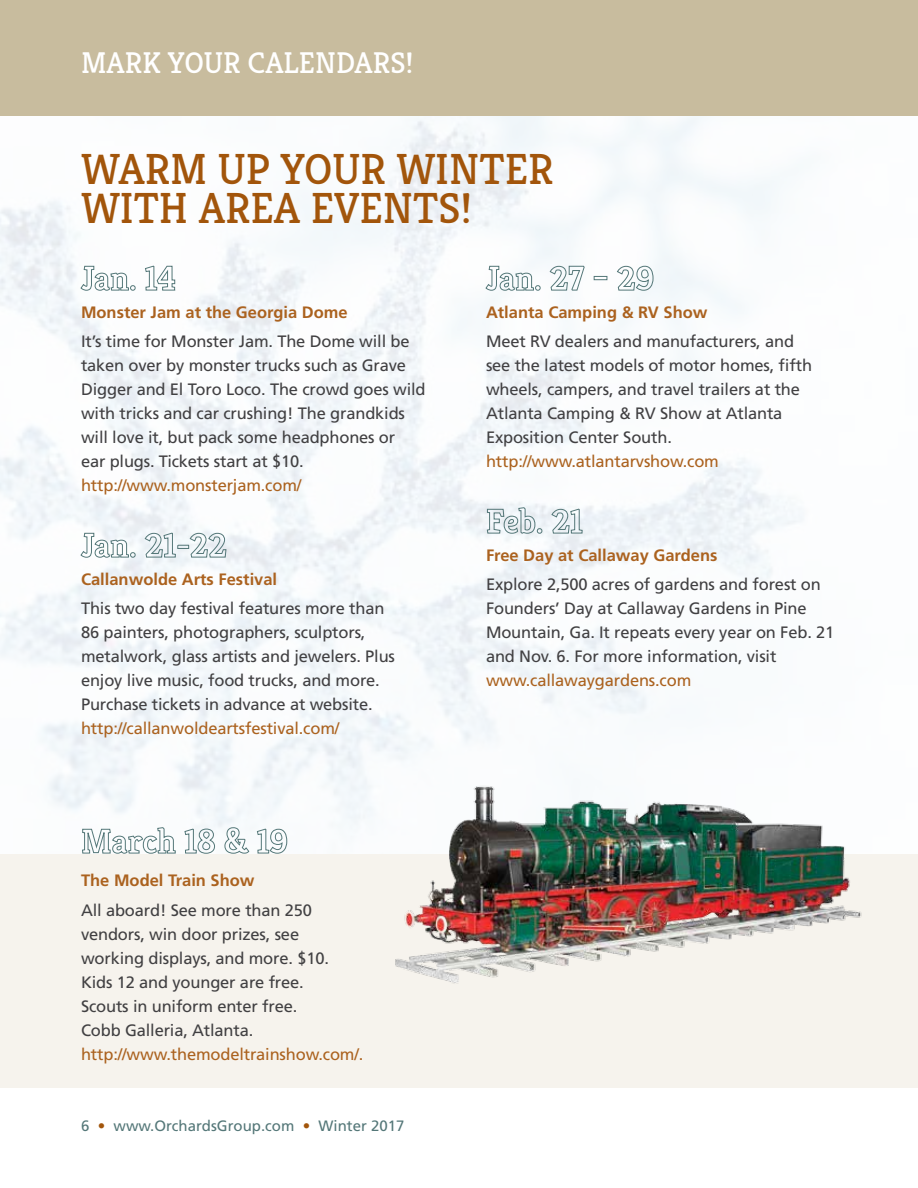
<style>
.page{position:relative;width:918px;height:1188px;background:#fff}
.page>*{position:absolute;margin:0;border:0;box-sizing:border-box;transform-origin:0 0}
.t1{font:43.5px/39px "Kreon";color:#a2550b}
.t2{font:30px "Kreon";color:#fff}
.t3{font:16.5px/24px "Frutiger";letter-spacing:-.01em;color:#414042}
.t4{font:16.5px "Frutiger";letter-spacing:-.01em;color:#ab621f}
.t5{font:700 16.5px "Frutiger";color:#ab621f}
.t6{font:15px "Frutiger";color:#547778}
.s1{color:#a2550b}
</style>
<div class="page">
<svg style="left:80px;top:265px;width:56px;height:26px"></svg>
<svg style="left:144px;top:265px;width:32px;height:26px"></svg>
<svg style="left:80px;top:532px;width:56px;height:26px"></svg>
<svg style="left:144px;top:532px;width:83px;height:26px"></svg>
<svg style="left:485px;top:265px;width:56px;height:26px"></svg>
<svg style="left:549px;top:265px;width:36px;height:26px"></svg>
<div style="left:594px;top:276px;width:13px;height:4px;border:1px solid #547778"></div>
<svg style="left:616px;top:265px;width:38px;height:26px"></svg>
<svg style="left:486px;top:507px;width:57px;height:27px"></svg>
<svg style="left:551px;top:508px;width:32px;height:26px"></svg>
<div style="left:0;top:0;width:918px;height:116px;background:#c8bc9e"></div>
<div style="left:0;top:854px;width:918px;height:233px;background:#f6f3ed"></div>
<svg style="left:82px;top:826px;width:94px;height:28px"></svg>
<svg style="left:184px;top:828px;width:32px;height:26px"></svg>
<svg style="left:224px;top:827px;width:26px;height:27px"></svg>
<svg style="left:256px;top:828px;width:32px;height:26px"></svg>
<img style="left:396px;top:763px;width:466px;height:221px">
<h2 class="t2" style="left:81px;top:45px;width:334px">MARK YOUR CALENDARS!</h2>
<h1 class="t1" style="left:81px;top:149px;width:474px">WARM UP YOUR WINTER<br>WITH AREA EVENTS!</h1>
<p class="t5" style="left:81px;top:303px;width:268px">Monster Jam at the Georgia Dome</p>
<p class="t3" style="left:81px;top:330px;width:346px">It’s time for Monster Jam. The Dome will be taken over by monster trucks such as Grave Digger and El Toro Loco. The crowd goes wild with tricks and car crushing! The grandkids will love it, but pack some headphones or<br>ear plugs. Tickets start at $10.</p>
<p class="t4" style="left:81px;top:476px;width:222px">http://www.monsterjam.com/</p>
<p class="t5" style="left:81px;top:570px;width:198px">Callanwolde Arts Festival</p>
<p class="t3" style="left:81px;top:597px;width:316px">This two day festival features more than 86 painters, photographers, sculptors, metalwork, glass artists and jewelers. Plus enjoy live music, food trucks, and more.<br>Purchase tickets in advance at website.</p>
<p class="t4" style="left:81px;top:719px;width:260px">http://callanwoldeartsfestival.com/</p>
<p class="t5" style="left:81px;top:871px;width:175px">The Model Train Show</p>
<p class="t3" style="left:81px;top:898px;width:249px">All aboard! See more than 250 vendors, win door prizes, see working displays, and more. $10.<br>Kids 12 and younger are free.<br>Scouts in uniform enter free.<br>Cobb Galleria, Atlanta.</p>
<p class="t4" style="left:81px;top:1044px;width:284px">http://www.themodeltrainshow.com/.</p>
<p class="t6" style="left:81px;top:1117px;width:325px">6 <span class="s1">•</span> www.OrchardsGroup.com <span class="s1">•</span> Winter 2017</p>
<p class="t5" style="left:486px;top:303px;width:223px">Atlanta Camping &amp; RV Show</p>
<p class="t3" style="left:486px;top:330px;width:328px">Meet RV dealers and manufacturers, and see the latest models of motor homes, fifth wheels, campers, and travel trailers at the Atlanta Camping &amp; RV Show at Atlanta Exposition Center South.</p>
<p class="t4" style="left:486px;top:452px;width:234px">http://www.atlantarvshow.com</p>
<p class="t5" style="left:486px;top:546px;width:233px">Free Day at Callaway Gardens</p>
<p class="t3" style="left:486px;top:573px;width:350px">Explore 2,500 acres of gardens and forest on Founders’ Day at Callaway Gardens in Pine Mountain, Ga. It repeats every year on Feb. 21 and Nov. 6. For more information, visit</p>
<p class="t4" style="left:486px;top:671px;width:207px">www.callawaygardens.com</p>
</div>
